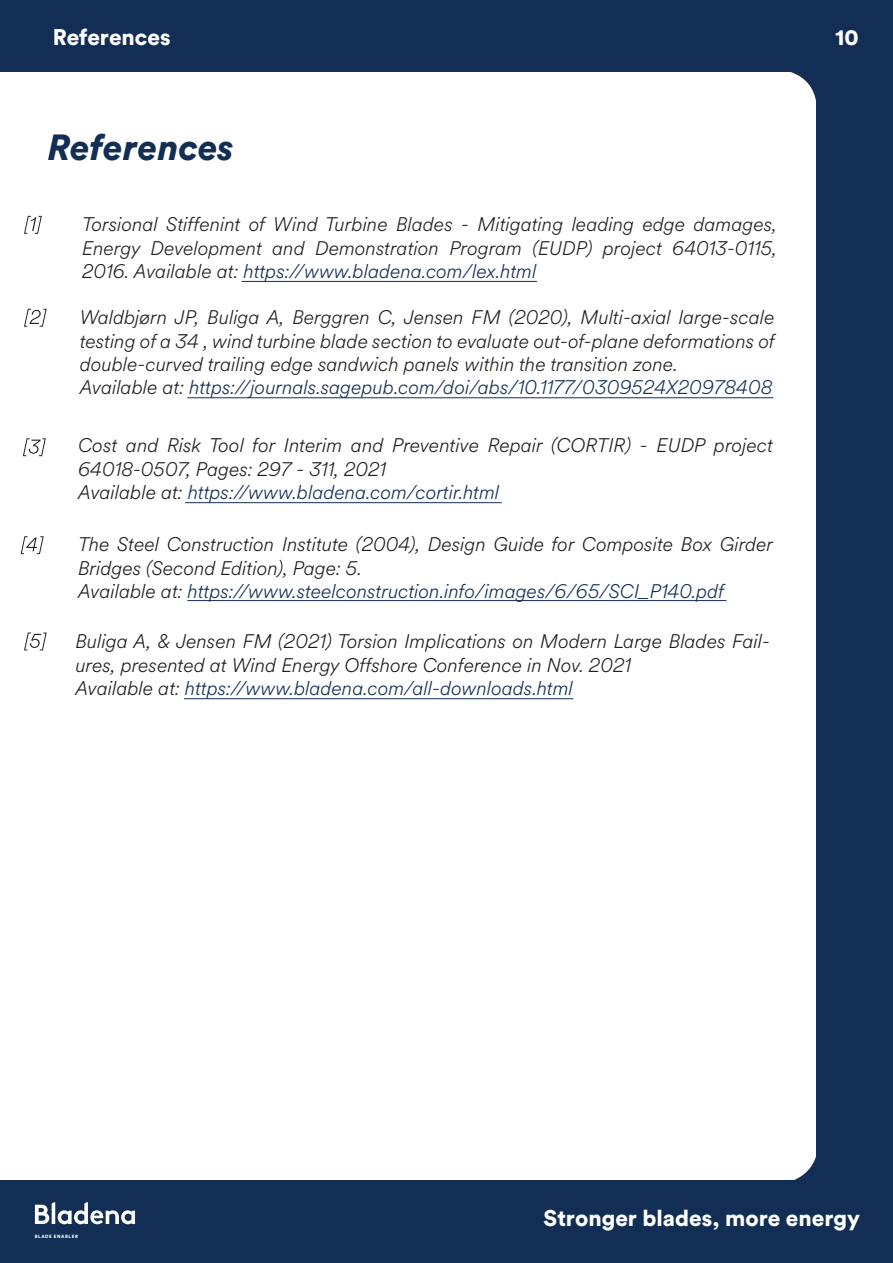
<style>
.page{position:relative;width:893px;height:1263px;background:#fff}
.page>*{position:absolute;margin:0;border:0;box-sizing:border-box;transform-origin:0 0}
.t1{font:italic 900 36px "Circular Std";color:#132e54}
.t2{font:900 22.5px "Circular Std";color:#fff}
.t3{font:italic 300 19.5px/23.4px "Circular Spotify Text";color:#211d1e}
.t4{font:italic 300 19.5px/23.4px "Circular Spotify Text";color:#231f20}
.t5{font:900 4.65px "Circular Std";letter-spacing:.125em;color:#fff}
.s1{color:#132e54}
</style>
<div class="page">
<svg style="left:794px;top:1157px;width:22px;height:23px"></svg>
<div style="left:0;top:1180px;width:893px;height:83px;background:#132e54"></div>
<div style="left:816px;top:2px;width:77px;height:1189px;background:#132e54"></div>
<div style="left:0;top:0;width:893px;height:72px;background:#132e54"></div>
<svg style="left:790px;top:72px;width:26px;height:29px"></svg>
<svg style="left:24px;top:216px;width:18px;height:18px"></svg>
<svg style="left:24px;top:309px;width:23px;height:18px"></svg>
<svg style="left:23px;top:438px;width:23px;height:18px"></svg>
<svg style="left:21px;top:536px;width:23px;height:18px"></svg>
<svg style="left:24px;top:632px;width:23px;height:18px"></svg>
<hr style="left:242px;top:281px;width:295px;height:1px;background:#132e54">
<hr style="left:187px;top:397px;width:586px;height:1px;background:#132e54">
<hr style="left:185px;top:502px;width:317px;height:1px;background:#132e54">
<hr style="left:184px;top:698px;width:389px;height:1px;background:#132e54">
<hr style="left:187px;top:600px;width:539px;height:1px;background:#132e54">
<svg style="left:35px;top:1202px;width:100px;height:22px"></svg>
<p class="t2" style="left:53px;top:22px;width:119px">References</p>
<p class="t2" style="left:835px;top:22px;width:25px">10</p>
<h1 class="t1" style="left:48px;top:123px;width:187px">References</h1>
<p class="t4" style="left:82px;top:213px;width:696px;text-align:justify">Torsional Stiffenint of Wind Turbine Blades - Mitigating leading edge damages, Energy Development and Demonstration Program (EUDP) project 64013-0115, 2016. Available at: <span class="s1">https://www.bladena.com/lex.html</span></p>
<p class="t4" style="left:80px;top:306px;width:698px">Waldbjørn JP, Buliga A, Berggren C, Jensen FM (2020), Multi-axial large-scale testing of a 34 , wind turbine blade section to evaluate out-of-plane deformations of double-curved trailing edge sandwich panels within the transition zone.<br>Available at: <span class="s1">https://journals.sagepub.com/doi/abs/10.1177/0309524X20978408</span></p>
<p class="t3" style="left:78px;top:434px;width:696px">Cost and Risk Tool for Interim and Preventive Repair (CORTIR) - EUDP project<br>64018-0507, Pages: 297 - 311, 2021<br>Available at: <span class="s1">https://www.bladena.com/cortir.html</span></p>
<p class="t3" style="left:78px;top:533px;width:697px">The Steel Construction Institute (2004), Design Guide for Composite Box Girder<br>Bridges (Second Edition), Page: 5.<br>Available at: <span class="s1">https://www.steelconstruction.info/images/6/65/SCI_P140.pdf</span></p>
<p class="t3" style="left:75px;top:630px;width:696px">Buliga A, &amp; Jensen FM (2021) Torsion Implications on Modern Large Blades Fail&shy;ures, presented at Wind Energy Offshore Conference in Nov. 2021<br>Available at: <span class="s1">https://www.bladena.com/all-downloads.html</span></p>
<p class="t5" style="left:35px;top:1233px;width:45px">BLADE ENABLER</p>
<p class="t2" style="left:543px;top:1202px;width:318px">Stronger blades, more energy</p>
</div>
